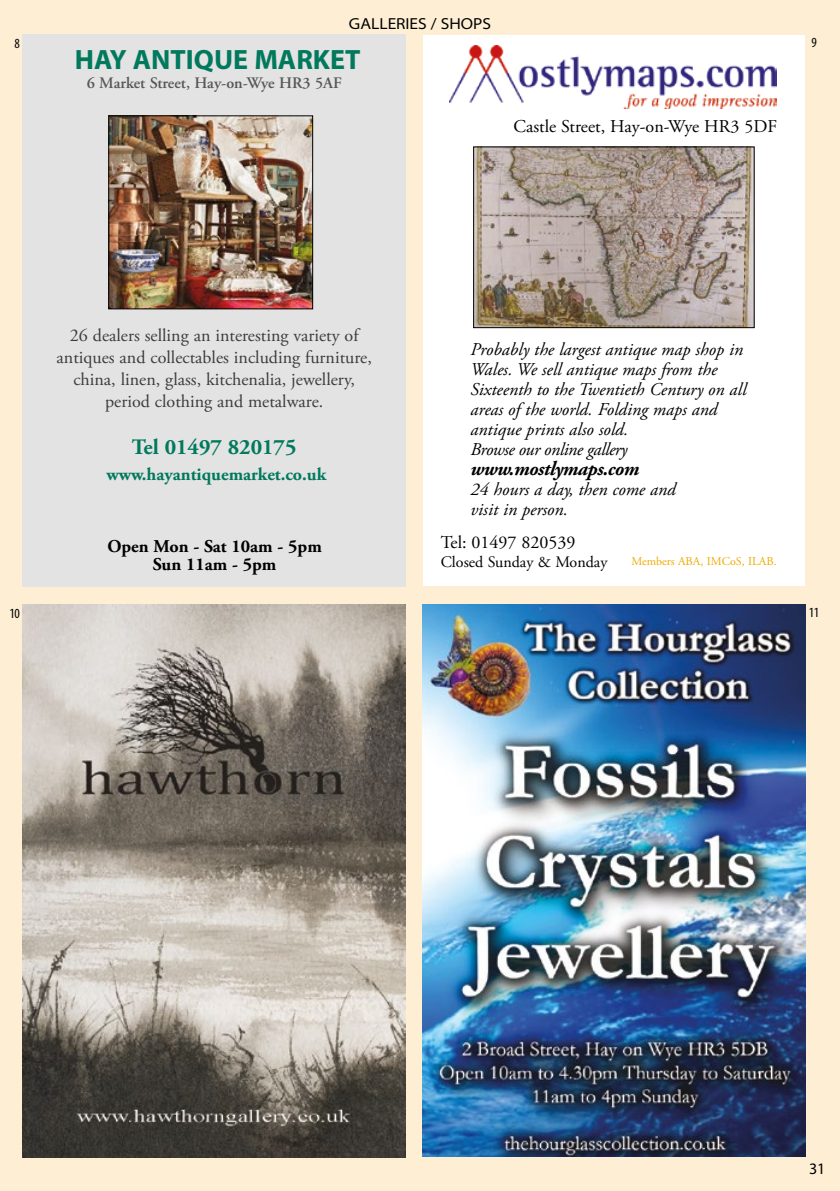
<style>
.page{position:relative;width:840px;height:1191px;background:#fff}
.page>*{position:absolute;margin:0;border:0;box-sizing:border-box;transform-origin:0 0}
.t1{font:700 28px "Myriad Pro";color:#00795d}
.t2{font:700 22px "Adobe Garamond Pro";color:#00795d}
.t3{font:italic 700 20px "Adobe Garamond Pro";letter-spacing:-.025em;color:#000}
.t4{font:italic 18px/20px "Adobe Garamond Pro";color:#000}
.t5{font:18px/22px "Adobe Garamond Pro";color:#3c3c3b;text-align:center}
.t6{font:18px "Adobe Garamond Pro";color:#000}
.t7{font:700 18px/18px "Adobe Garamond Pro";color:#000;text-align:center}
.t8{font:700 18px "Adobe Garamond Pro";color:#00795d}
.t9{font:600 16px "Adobe Garamond Pro";color:#575756}
.t10{font:16px "Adobe Garamond Pro";color:#000}
.t11{font:semi-expanded 16px "Myriad Pro";color:#000}
.t12{font:16px "Myriad Pro";color:#000}
.t13{font:condensed 14px "Myriad Pro";color:#000}
.t14{font:12px "Adobe Garamond Pro";color:#f0aa00}
</style>
<div class="page">
<div style="left:0;top:0;width:839px;height:34px;background:#fdeed4"></div>
<div style="left:805px;top:0;width:34px;height:1191px;background:#fdeed4"></div>
<div style="left:0;top:1157px;width:839px;height:34px;background:#fdeed4"></div>
<div style="left:0;top:0;width:23px;height:1191px;background:#fdeed4"></div>
<div style="left:405px;top:0;width:17px;height:1191px;background:#fdeed4"></div>
<div style="left:0;top:587px;width:839px;height:17px;background:#fdeed4"></div>
<div style="left:23px;top:34px;width:382px;height:553px;background:#e3e3e3"></div>
<img style="left:110px;top:118px;width:201px;height:189px">
<div style="left:108px;top:116px;width:205px;height:193px;border:1px solid #000"></div>
<img style="left:475px;top:149px;width:277px;height:177px">
<div style="left:473px;top:147px;width:281px;height:181px;border:1px solid #000"></div>
<img style="left:449px;top:45px;width:326px;height:63px">
<img style="left:23px;top:604px;width:382px;height:553px">
<img style="left:422px;top:604px;width:383px;height:553px">
<p class="t11" style="left:349px;top:15px;width:143px">GALLERIES / SHOPS</p>
<p class="t13" style="left:14px;top:35px;width:7px">8</p>
<p class="t13" style="left:811px;top:34px;width:7px">9</p>
<h1 class="t1" style="left:75px;top:41px;width:287px">HAY ANTIQUE MARKET</h1>
<p class="t9" style="left:87px;top:73px;width:256px">6 Market Street, Hay-on-Wye HR3 5AF</p>
<p class="t6" style="left:513px;top:115px;width:265px">Castle Street, Hay-on-Wye HR3 5DF</p>
<p class="t5" style="left:57px;top:324px;width:316px">26 dealers selling an interesting variety of antiques and collectables including furniture, china, linen, glass, kitchenalia, jewellery, period clothing and metalware.</p>
<p class="t2" style="left:132px;top:434px;width:166px">Tel 01497 820175</p>
<p class="t8" style="left:106px;top:464px;width:221px">www.hayantiquemarket.co.uk</p>
<p class="t7" style="left:107px;top:537px;width:216px">Open Mon - Sat 10am - 5pm<br>Sun 11am - 5pm</p>
<p class="t4" style="left:470px;top:339px;width:277px">Probably the largest antique map shop in Wales. We sell antique maps from the Sixteenth to the Twentieth Century on all areas of the world. Folding maps and antique prints also sold.<br>Browse our online gallery</p>
<p class="t3" style="left:470px;top:457px;width:170px">www.mostlymaps.com</p>
<p class="t4" style="left:470px;top:479px;width:206px">24 hours a day, then come and visit in person.</p>
<p class="t14" style="left:631px;top:554px;width:147px">Members ABA, IMCoS, ILAB.</p>
<p class="t6" style="left:440px;top:531px;width:136px">Tel: 01497 820539</p>
<p class="t10" style="left:440px;top:552px;width:168px">Closed Sunday &amp; Monday</p>
<p class="t13" style="left:9px;top:605px;width:12px">10</p>
<p class="t13" style="left:808px;top:604px;width:12px">11</p>
<p class="t12" style="left:808px;top:1159px;width:18px">31</p>
</div>
